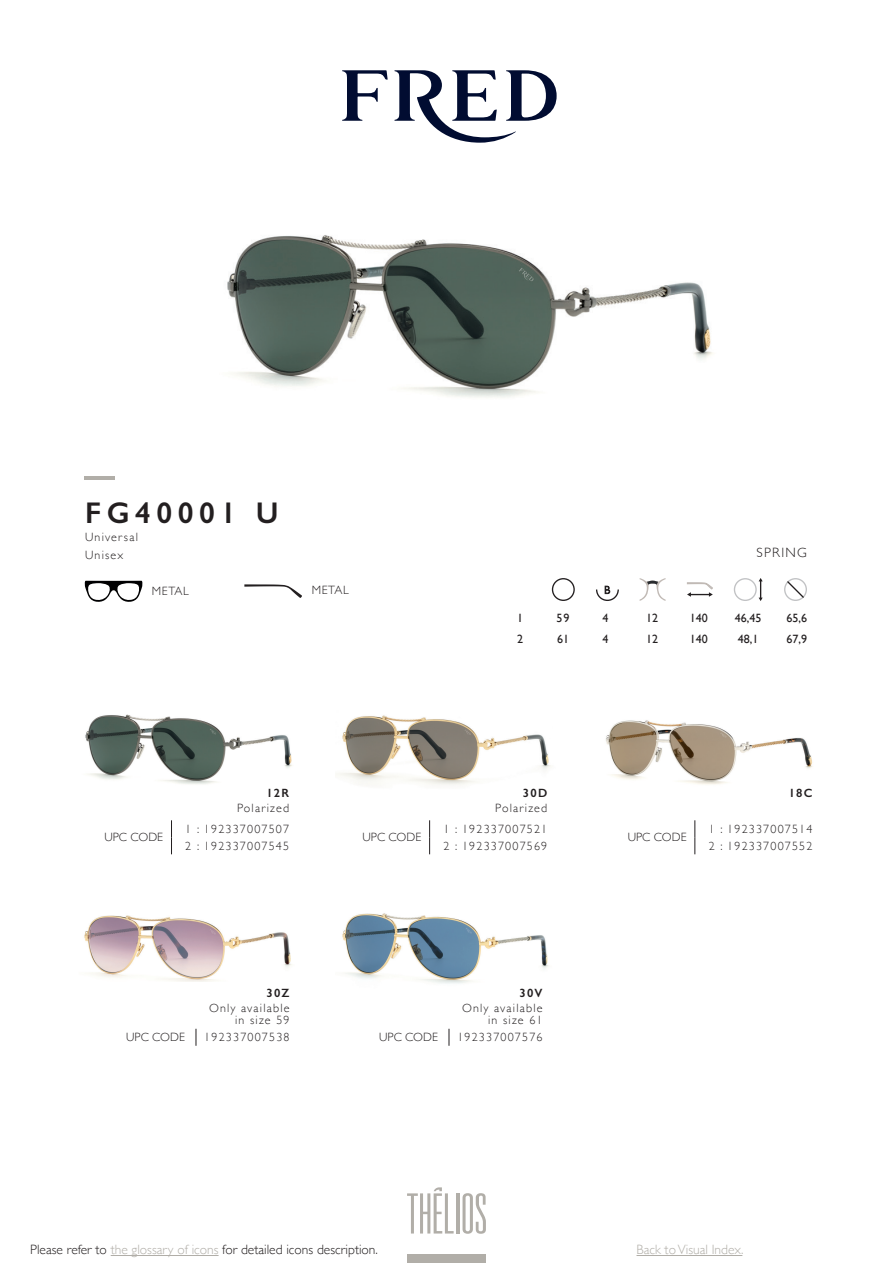
<style>
.page{position:relative;width:893px;height:1263px;background:#fff}
.page>*{position:absolute;margin:0;border:0;box-sizing:border-box;transform-origin:0 0}
.t1{font:600 30px "Gill Sans";letter-spacing:.185em;color:#231f20}
.t2{font:300 13.5px "Gill Sans";color:#231f20}
.t3{font:300 13.5px "Gill Sans";color:#b1aea8}
.t4{font:300 12px/12px "Gill Sans";letter-spacing:.1em;color:#231f20;text-align:right}
.t5{font:12px "Gill Sans";color:#231f20}
.t6{font:600 12px "Gill Sans";letter-spacing:.1em;color:#231f20}
.s1{color:#b1aea8}
</style>
<div class="page">
<hr style="left:111px;top:1255px;width:108px;height:1px;background:#b1aea8">
<hr style="left:636px;top:1255px;width:106px;height:1px;background:#b1aea8">
<svg style="left:463px;top:1193px;width:23px;height:41px"></svg>
<hr style="left:456px;top:1193px;width:3px;height:40px;background:#b1aea8">
<svg style="left:407px;top:1187px;width:47px;height:46px"></svg>
<div style="left:407px;top:1254px;width:79px;height:9px;background:#b1aea8"></div>
<svg style="left:342px;top:70px;width:46px;height:51px"></svg>
<svg style="left:394px;top:70px;width:163px;height:73px"></svg>
<img style="left:227px;top:235px;width:486px;height:163px">
<hr style="left:85px;top:477px;width:30px;height:3px;background:#b1aea8">
<div style="left:552px;top:578px;width:23px;height:23px;border:1px solid #231f20;border-radius:50%"></div>
<svg style="left:640px;top:578px;width:26px;height:23px"></svg>
<svg style="left:687px;top:582px;width:26px;height:15px"></svg>
<svg style="left:596px;top:585px;width:23px;height:16px"></svg>
<div style="left:784px;top:578px;width:23px;height:23px;border:1px solid #c1c2c4;border-radius:50%"></div>
<svg style="left:786px;top:580px;width:19px;height:19px"></svg>
<div style="left:734px;top:578px;width:23px;height:23px;border:1px solid #c1c2c4;border-radius:50%"></div>
<svg style="left:759px;top:578px;width:4px;height:23px"></svg>
<svg style="left:244px;top:584px;width:58px;height:14px"></svg>
<svg style="left:84px;top:581px;width:59px;height:21px"></svg>
<img style="left:85px;top:714px;width:207px;height:70px">
<img style="left:84px;top:915px;width:208px;height:67px">
<img style="left:342px;top:913px;width:207px;height:71px">
<img style="left:606px;top:720px;width:207px;height:65px">
<img style="left:337px;top:715px;width:214px;height:70px">
<svg style="left:196px;top:1029px;width:1px;height:17px"></svg>
<svg style="left:449px;top:1029px;width:1px;height:17px"></svg>
<svg style="left:171px;top:820px;width:1px;height:34px"></svg>
<svg style="left:429px;top:820px;width:1px;height:34px"></svg>
<svg style="left:694px;top:820px;width:1px;height:34px"></svg>
<p class="t1" style="left:85px;top:494px;width:195px">FG40001 U</p>
<p class="t4" style="left:85px;top:530px;width:54px">Universal</p>
<p class="t4" style="left:85px;top:548px;width:40px">Unisex</p>
<p class="t2" style="left:756px;top:542px;width:52px">SPRING</p>
<p class="t4" style="left:152px;top:584px;width:38px">METAL</p>
<p class="t4" style="left:312px;top:584px;width:38px">METAL</p>
<p class="t5" style="left:517px;top:611px;width:7px">1</p>
<p class="t5" style="left:556px;top:611px;width:15px">59</p>
<p class="t5" style="left:602px;top:611px;width:7px">4</p>
<p class="t5" style="left:646px;top:611px;width:13px">12</p>
<p class="t5" style="left:690px;top:611px;width:19px">140</p>
<p class="t5" style="left:735px;top:611px;width:28px">46,45</p>
<p class="t5" style="left:787px;top:611px;width:22px">65,6</p>
<p class="t5" style="left:517px;top:632px;width:7px">2</p>
<p class="t5" style="left:557px;top:632px;width:13px">61</p>
<p class="t5" style="left:602px;top:632px;width:7px">4</p>
<p class="t5" style="left:646px;top:632px;width:13px">12</p>
<p class="t5" style="left:690px;top:632px;width:19px">140</p>
<p class="t5" style="left:738px;top:632px;width:22px">48,1</p>
<p class="t5" style="left:787px;top:632px;width:22px">67,9</p>
<p class="t6" style="left:266px;top:786px;width:24px">12R</p>
<p class="t4" style="left:237px;top:801px;width:53px">Polarized</p>
<p class="t6" style="left:523px;top:786px;width:26px">30D</p>
<p class="t4" style="left:495px;top:801px;width:53px">Polarized</p>
<p class="t6" style="left:789px;top:786px;width:25px">18C</p>
<p class="t4" style="left:104px;top:831px;width:60px">UPC CODE</p>
<p class="t4" style="left:185px;top:822px;width:105px">1 : 192337007507</p>
<p class="t4" style="left:185px;top:839px;width:105px">2 : 192337007545</p>
<p class="t4" style="left:363px;top:831px;width:60px">UPC CODE</p>
<p class="t4" style="left:443px;top:822px;width:105px">1 : 192337007521</p>
<p class="t4" style="left:443px;top:839px;width:105px">2 : 192337007569</p>
<p class="t4" style="left:628px;top:831px;width:60px">UPC CODE</p>
<p class="t4" style="left:709px;top:822px;width:105px">1 : 192337007514</p>
<p class="t4" style="left:709px;top:839px;width:105px">2 : 192337007552</p>
<p class="t6" style="left:266px;top:986px;width:25px">30Z</p>
<p class="t4" style="left:209px;top:1001px;width:82px">Only available in size 59</p>
<p class="t6" style="left:519px;top:986px;width:25px">30V</p>
<p class="t4" style="left:462px;top:1001px;width:82px">Only available in size 61</p>
<p class="t4" style="left:126px;top:1031px;width:60px">UPC CODE</p>
<p class="t4" style="left:204px;top:1031px;width:87px">192337007538</p>
<p class="t4" style="left:379px;top:1031px;width:60px">UPC CODE</p>
<p class="t4" style="left:457px;top:1031px;width:87px">192337007576</p>
<p class="t2" style="left:30px;top:1239px;width:349px">Please refer to <span class="s1">the glossary of icons</span> for detailed icons description.</p>
<p class="t3" style="left:636px;top:1239px;width:108px">Back to Visual Index.</p>
</div>
